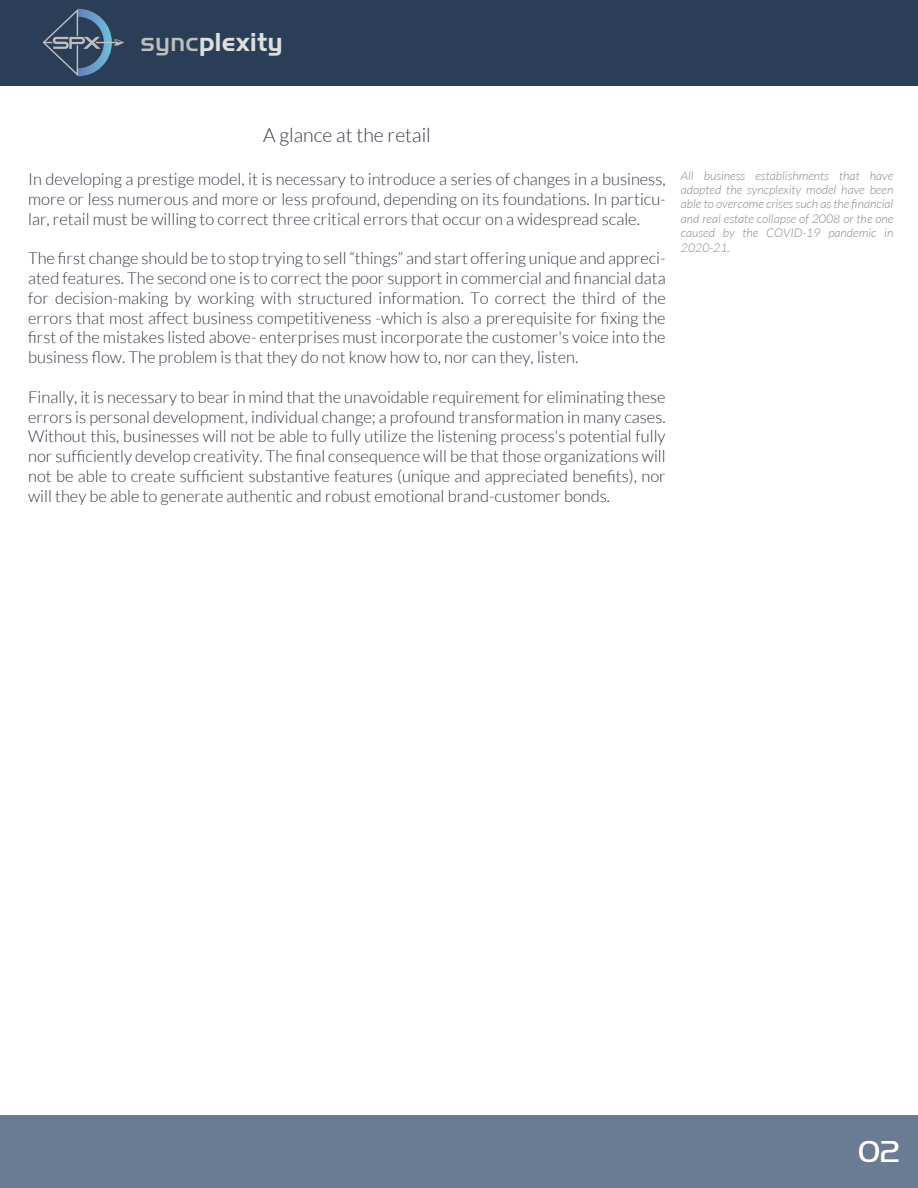
<style>
.page{position:relative;width:918px;height:1188px;background:#fff}
.page>*{position:absolute;margin:0;border:0;box-sizing:border-box;transform-origin:0 0}
.t1{font:31.5px "Handel Got D Ligh";color:#fff}
.t2{font:700 27px "Handel Got D";color:#dedede}
.t3{font:300 19.5px "Lato";color:#333b48}
.t4{font:300 16.5px/19.8px "Lato";color:#333b48;text-align:justify}
.t5{font:italic 300 12px/14.4px "Lato";color:#888;text-align:justify}
.s1{font-weight:500;color:#bfbfbf}
</style>
<div class="page">
<div style="left:0;top:0;width:918px;height:85px;background:#2b3e58"></div>
<div style="left:0;top:1116px;width:918px;height:72px;background:#6a7b94"></div>
<svg style="left:43px;top:9px;width:81px;height:67px"></svg>
<h2 class="t2" style="left:141px;top:27px;width:144px"><span class="s1">sync</span>plexity</h2>
<p class="t3" style="left:263px;top:124px;width:169px">A glance at the retail</p>
<p class="t4" style="left:28px;top:169px;width:639px">In developing a prestige model, it is necessary to introduce a series of changes in a business, more or less numerous and more or less profound, depending on its foundations. In particu&shy;lar, retail must be willing to correct three critical errors that occur on a widespread scale.</p>
<p class="t4" style="left:28px;top:248px;width:639px">The first change should be to stop trying to sell “things” and start offering unique and appreci&shy;ated features. The second one is to correct the poor support in commercial and financial data for decision-making by working with structured information. To correct the third of the errors that most affect business competitiveness -which is also a prerequisite for fixing the first of the mistakes listed above- enterprises must incorporate the customer's voice into the business flow. The problem is that they do not know how to, nor can they, listen.</p>
<p class="t4" style="left:28px;top:387px;width:639px">Finally, it is necessary to bear in mind that the unavoidable requirement for eliminating these errors is personal development, individual change; a profound transformation in many cases.<br>Without this, businesses will not be able to fully utilize the listening process's potential fully nor sufficiently develop creativity. The final consequence will be that those organizations will not be able to create sufficient substantive features (unique and appreciated benefits), nor will they be able to generate authentic and robust emotional brand-customer bonds.</p>
<p class="t5" style="left:681px;top:168px;width:214px">All business establishments that have adopted the syncplexity model have been able to overcome crises such as the financial and real estate collapse of 2008 or the one caused by the COVID-19 pandemic in 2020-21.</p>
<h1 class="t1" style="left:858px;top:1134px;width:43px">02</h1>
</div>
